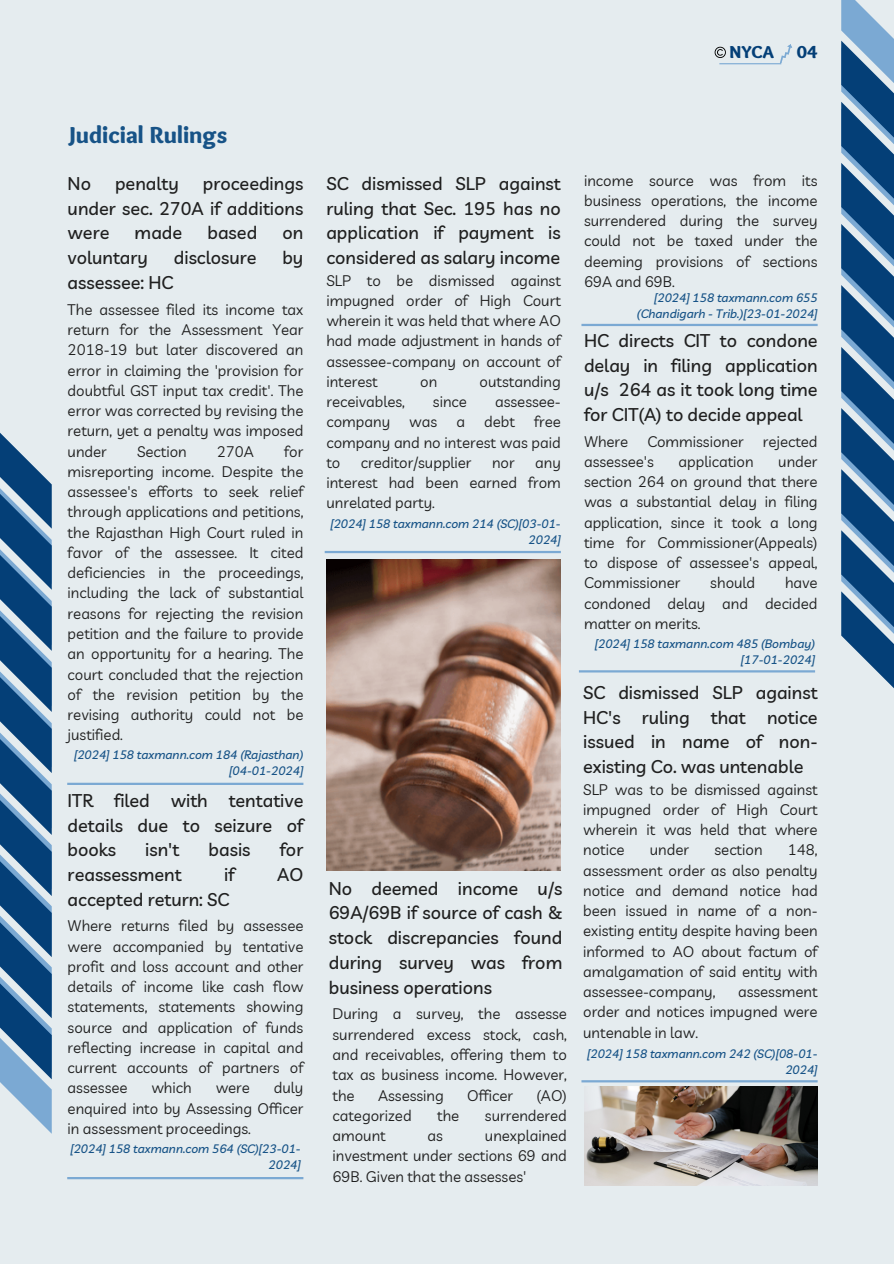
<style>
.page{position:relative;width:894px;height:1264px;background:#fff}
.page>*{position:absolute;margin:0;border:0;box-sizing:border-box;transform-origin:0 0}
.t1{font:900 24px "Sukar";color:#175387}
.t2{font:500 18px/24.8px "Livvic";color:#202020;text-align:justify}
.t3{font:900 18px "Sukar";color:#043f77}
.t4{font:15px/20.2px "Livvic";color:#202020;text-align:justify}
.t5{font:italic 500 12px/16px "Livvic";color:#175387;text-align:right}
</style>
<div class="page">
<div style="left:0;top:0;width:893px;height:1263px;background:#e5ecef"></div>
<svg style="left:841px;top:0;width:52px;height:688px"></svg>
<svg style="left:0;top:433px;width:52px;height:700px"></svg>
<svg style="left:780px;top:44px;width:12px;height:20px"></svg>
<hr style="left:719px;top:63px;width:62px;height:1px;background:#7ba9d3">
<svg style="left:714px;top:47px;width:11px;height:11px"></svg>
<hr style="left:67px;top:782px;width:236px;height:3px;background:#7ba9d3">
<hr style="left:67px;top:1176px;width:236px;height:3px;background:#7ba9d3">
<hr style="left:581px;top:324px;width:236px;height:2px;background:#7ba9d3">
<hr style="left:324px;top:551px;width:236px;height:2px;background:#7ba9d3">
<img style="left:326px;top:560px;width:234px;height:310px">
<hr style="left:581px;top:1080px;width:236px;height:2px;background:#7ba9d3">
<hr style="left:578px;top:670px;width:236px;height:2px;background:#7ba9d3">
<img style="left:584px;top:1086px;width:232px;height:99px">
<p class="t3" style="left:729px;top:41px;width:46px">NYCA</p>
<p class="t3" style="left:796px;top:42px;width:22px">04</p>
<h1 class="t1" style="left:69px;top:121px;width:160px">Judicial Rulings</h1>
<p class="t2" style="left:68px;top:171px;width:237px;text-indent:135px">proceedings under sec. 270A if additions were</p>
<p class="t2" style="left:68px;top:171px;width:25px">No</p>
<p class="t2" style="left:115px;top:171px;width:65px">penalty</p>
<p class="t2" style="left:135px;top:220px;width:49px">made</p>
<p class="t2" style="left:207px;top:220px;width:51px">based</p>
<p class="t2" style="left:282px;top:220px;width:22px">on</p>
<p class="t2" style="left:68px;top:245px;width:82px">voluntary</p>
<p class="t2" style="left:174px;top:245px;width:84px">disclosure</p>
<p class="t2" style="left:282px;top:245px;width:23px">by</p>
<p class="t2" style="left:68px;top:270px;width:107px">assessee: HC</p>
<p class="t4" style="left:68px;top:299px;width:237px">The assessee filed its income tax return for the Assessment Year 2018-19 but later discovered an error in claiming the 'provision for doubtful GST input tax credit'. The error was corrected by revising the return, yet a penalty was imposed under</p>
<p class="t4" style="left:68px;top:441px;width:237px;text-indent:216px">for misreporting income. Despite the assessee's efforts to seek relief through applications and petitions, the Rajasthan High Court ruled in favor of the assessee. It cited deficiencies in the proceedings, including the lack of substantial reasons for rejecting the revision petition and the failure to provide an opportunity for a hearing. The court concluded that the rejection of the revision petition by the revising authority could not be justified.</p>
<p class="t4" style="left:137px;top:441px;width:51px">Section</p>
<p class="t4" style="left:217px;top:441px;width:39px">270A</p>
<p class="t5" style="left:74px;top:747px;width:231px">[2024] 158 taxmann.com 184 (Rajasthan) [04-01-2024]</p>
<p class="t2" style="left:68px;top:787px;width:237px">ITR filed with tentative details due to seizure of books</p>
<p class="t2" style="left:145px;top:837px;width:36px">isn't</p>
<p class="t2" style="left:208px;top:837px;width:44px">basis</p>
<p class="t2" style="left:279px;top:837px;width:25px">for</p>
<p class="t2" style="left:68px;top:862px;width:116px">reassessment</p>
<p class="t2" style="left:224px;top:862px;width:12px">if</p>
<p class="t2" style="left:277px;top:862px;width:28px">AO</p>
<p class="t2" style="left:68px;top:886px;width:163px">accepted return: SC</p>
<p class="t4" style="left:68px;top:915px;width:237px">Where returns filed by assessee were accompanied by tentative profit and loss account and other details of income like cash flow statements, statements showing source and application of funds reflecting increase in capital and current accounts of partners of assessee</p>
<p class="t4" style="left:68px;top:1077px;width:237px;text-indent:206px">duly enquired into by Assessing Officer in assessment proceedings.</p>
<p class="t4" style="left:151px;top:1077px;width:42px">which</p>
<p class="t4" style="left:216px;top:1077px;width:36px">were</p>
<p class="t5" style="left:70px;top:1140px;width:232px">[2024] 158 taxmann.com 564 (SC)[23-01-<br>2024]</p>
<p class="t2" style="left:326px;top:171px;width:236px">SC dismissed SLP against ruling that Sec. 195 has no application if payment is considered as salary income</p>
<p class="t4" style="left:326px;top:270px;width:236px">SLP to be dismissed against impugned order of High Court wherein it was held that where AO had made adjustment in hands of assessee-company on account of interest</p>
<p class="t4" style="left:420px;top:371px;width:19px">on</p>
<p class="t4" style="left:479px;top:371px;width:83px">outstanding</p>
<p class="t4" style="left:326px;top:391px;width:80px">receivables,</p>
<p class="t4" style="left:433px;top:391px;width:35px">since</p>
<p class="t4" style="left:495px;top:391px;width:67px">assessee-</p>
<p class="t4" style="left:326px;top:411px;width:65px">company</p>
<p class="t4" style="left:409px;top:411px;width:29px">was</p>
<p class="t4" style="left:456px;top:411px;width:10px">a</p>
<p class="t4" style="left:484px;top:411px;width:32px">debt</p>
<p class="t4" style="left:326px;top:411px;width:236px;text-indent:208px">free company and no interest was paid to</p>
<p class="t4" style="left:361px;top:452px;width:112px">creditor/supplier</p>
<p class="t4" style="left:492px;top:452px;width:24px">nor</p>
<p class="t4" style="left:326px;top:452px;width:236px;text-indent:209px">any interest had been earned from unrelated party.</p>
<p class="t5" style="left:330px;top:515px;width:232px">[2024] 158 taxmann.com 214 (SC)[03-01-<br>2024]</p>
<p class="t2" style="left:328px;top:875px;width:235px">No deemed income u/s 69A/69B if source of cash &amp; stock discrepancies found during survey was from business operations</p>
<p class="t4" style="left:332px;top:1003px;width:236px">During a survey, the assesse surrendered excess stock, cash, and receivables, offering them to tax as business income. However, the</p>
<p class="t4" style="left:378px;top:1084px;width:67px">Assessing</p>
<p class="t4" style="left:467px;top:1084px;width:47px">Officer</p>
<p class="t4" style="left:536px;top:1084px;width:32px">(AO)</p>
<p class="t4" style="left:332px;top:1104px;width:81px">categorized</p>
<p class="t4" style="left:437px;top:1104px;width:24px">the</p>
<p class="t4" style="left:484px;top:1104px;width:84px">surrendered</p>
<p class="t4" style="left:332px;top:1125px;width:55px">amount</p>
<p class="t4" style="left:427px;top:1125px;width:17px">as</p>
<p class="t4" style="left:332px;top:1125px;width:236px;text-indent:152px">unexplained investment under sections 69 and 69B. Given that the assesses'</p>
<p class="t4" style="left:584px;top:170px;width:235px">income source was from its business operations, the income surrendered during the survey could not be taxed under the deeming provisions of sections 69A and 69B.</p>
<p class="t5" style="left:636px;top:289px;width:182px">[2024] 158 taxmann.com 655 (Chandigarh - Trib.)[23-01-2024]</p>
<p class="t2" style="left:584px;top:327px;width:235px">HC directs CIT to condone delay in filing application u/s 264 as it took long time for CIT(A) to decide appeal</p>
<p class="t4" style="left:584px;top:431px;width:46px">Where</p>
<p class="t4" style="left:647px;top:431px;width:98px">Commissioner</p>
<p class="t4" style="left:762px;top:431px;width:56px">rejected</p>
<p class="t4" style="left:584px;top:451px;width:71px">assessee's</p>
<p class="t4" style="left:678px;top:451px;width:77px">application</p>
<p class="t4" style="left:584px;top:451px;width:235px;text-indent:194px">under section 264 on ground that there was a substantial delay in filing application, since it took a long time for Commissioner(Appeals) to dispose of assessee's appeal, Commissioner</p>
<p class="t4" style="left:584px;top:572px;width:235px;text-indent:201px">have condoned delay and decided matter on merits.</p>
<p class="t4" style="left:710px;top:572px;width:46px">should</p>
<p class="t5" style="left:594px;top:635px;width:222px">[2024] 158 taxmann.com 485 (Bombay) [17-01-2024]</p>
<p class="t2" style="left:583px;top:679px;width:236px">SC dismissed SLP against HC's ruling that notice issued in name of non&shy;existing Co. was untenable</p>
<p class="t4" style="left:583px;top:778px;width:236px">SLP was to be dismissed against impugned order of High Court wherein it was held that where notice</p>
<p class="t4" style="left:649px;top:839px;width:41px">under</p>
<p class="t4" style="left:714px;top:839px;width:50px">section</p>
<p class="t4" style="left:583px;top:839px;width:236px;text-indent:205px">148, assessment order as also penalty notice and demand notice had been issued in name of a non&shy;existing entity despite having been informed to AO about factum of amalgamation of said entity with assessee-company,</p>
<p class="t4" style="left:583px;top:981px;width:236px;text-indent:155px">assessment order and notices impugned were untenable in law.</p>
<p class="t5" style="left:587px;top:1045px;width:232px">[2024] 158 taxmann.com 242 (SC)[08-01-<br>2024]</p>
</div>
